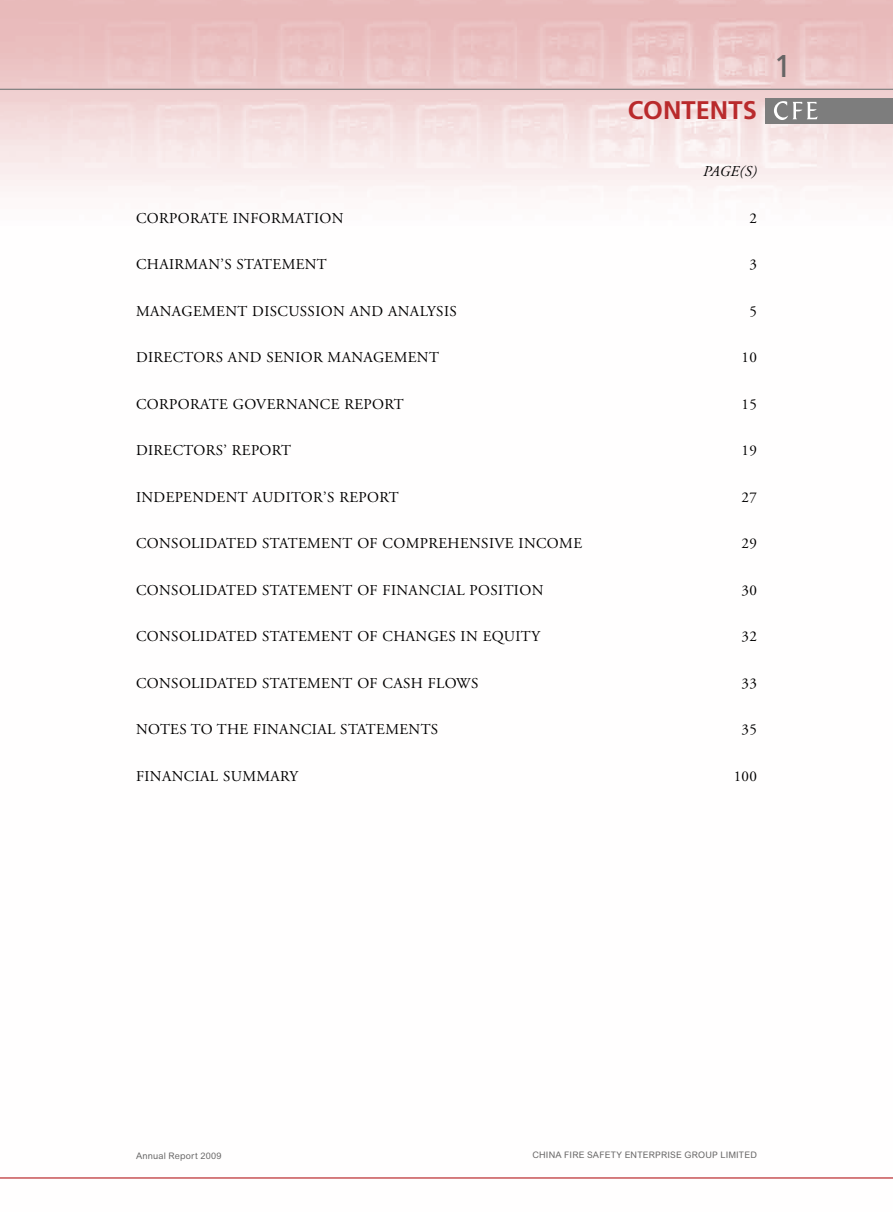
<style>
.page{position:relative;width:893px;height:1212px;background:#fff}
.page>*{position:absolute;margin:0;border:0;box-sizing:border-box;transform-origin:0 0}
.t1{font:31.5px "Frutiger LT Std";color:#666565}
.t2{font:700 25.5px "Frutiger LT Std";color:#b92a2c}
.t3{font:15px "Adobe Garamond Pro";letter-spacing:.025em;color:#000}
.t4{font:italic 15px "Adobe Garamond Pro";color:#000}
.t5{font:9px "Arial Rounded MT Std";letter-spacing:.025em;color:#666565}
</style>
<div class="page">
<div style="left:765px;top:98px;width:128px;height:25px;background:#7d7d7d"></div>
<svg style="left:774px;top:101px;width:44px;height:19px"></svg>
<hr style="left:0;top:89px;width:893px;height:1px;background:#7d7d7d">
<hr style="left:0;top:1177px;width:893px;height:1px;background:#b92a2c">
<h2 class="t2" style="left:628px;top:95px;width:131px">CONTENTS</h2>
<p class="t4" style="left:703px;top:162px;width:55px">PAGE(S)</p>
<p class="t3" style="left:136px;top:209px;width:209px">CORPORATE INFORMATION</p>
<p class="t3" style="left:749px;top:209px;width:9px">2</p>
<p class="t3" style="left:136px;top:255px;width:192px">CHAIRMAN’S STATEMENT</p>
<p class="t3" style="left:749px;top:255px;width:9px">3</p>
<p class="t3" style="left:136px;top:302px;width:322px">MANAGEMENT DISCUSSION AND ANALYSIS</p>
<p class="t3" style="left:749px;top:302px;width:9px">5</p>
<p class="t3" style="left:136px;top:348px;width:304px">DIRECTORS AND SENIOR MANAGEMENT</p>
<p class="t3" style="left:741px;top:348px;width:17px">10</p>
<p class="t3" style="left:136px;top:395px;width:269px">CORPORATE GOVERNANCE REPORT</p>
<p class="t3" style="left:741px;top:395px;width:17px">15</p>
<p class="t3" style="left:136px;top:441px;width:157px">DIRECTORS’ REPORT</p>
<p class="t3" style="left:741px;top:441px;width:17px">19</p>
<p class="t3" style="left:136px;top:488px;width:264px">INDEPENDENT AUDITOR’S REPORT</p>
<p class="t3" style="left:741px;top:488px;width:17px">27</p>
<p class="t3" style="left:136px;top:534px;width:447px">CONSOLIDATED STATEMENT OF COMPREHENSIVE INCOME</p>
<p class="t3" style="left:741px;top:534px;width:17px">29</p>
<p class="t3" style="left:136px;top:581px;width:409px">CONSOLIDATED STATEMENT OF FINANCIAL POSITION</p>
<p class="t3" style="left:741px;top:581px;width:17px">30</p>
<p class="t3" style="left:136px;top:627px;width:405px">CONSOLIDATED STATEMENT OF CHANGES IN EQUITY</p>
<p class="t3" style="left:741px;top:627px;width:17px">32</p>
<p class="t3" style="left:136px;top:674px;width:344px">CONSOLIDATED STATEMENT OF CASH FLOWS</p>
<p class="t3" style="left:741px;top:674px;width:17px">33</p>
<p class="t3" style="left:136px;top:720px;width:304px">NOTES TO THE FINANCIAL STATEMENTS</p>
<p class="t3" style="left:741px;top:720px;width:17px">35</p>
<p class="t3" style="left:136px;top:767px;width:164px">FINANCIAL SUMMARY</p>
<p class="t3" style="left:734px;top:767px;width:25px">100</p>
<h1 class="t1" style="left:774px;top:47px;width:19px">1</h1>
<p class="t5" style="left:136px;top:1151px;width:87px">Annual Report 2009</p>
<p class="t5" style="left:532px;top:1150px;width:226px">CHINA FIRE SAFETY ENTERPRISE GROUP LIMITED</p>
</div>
